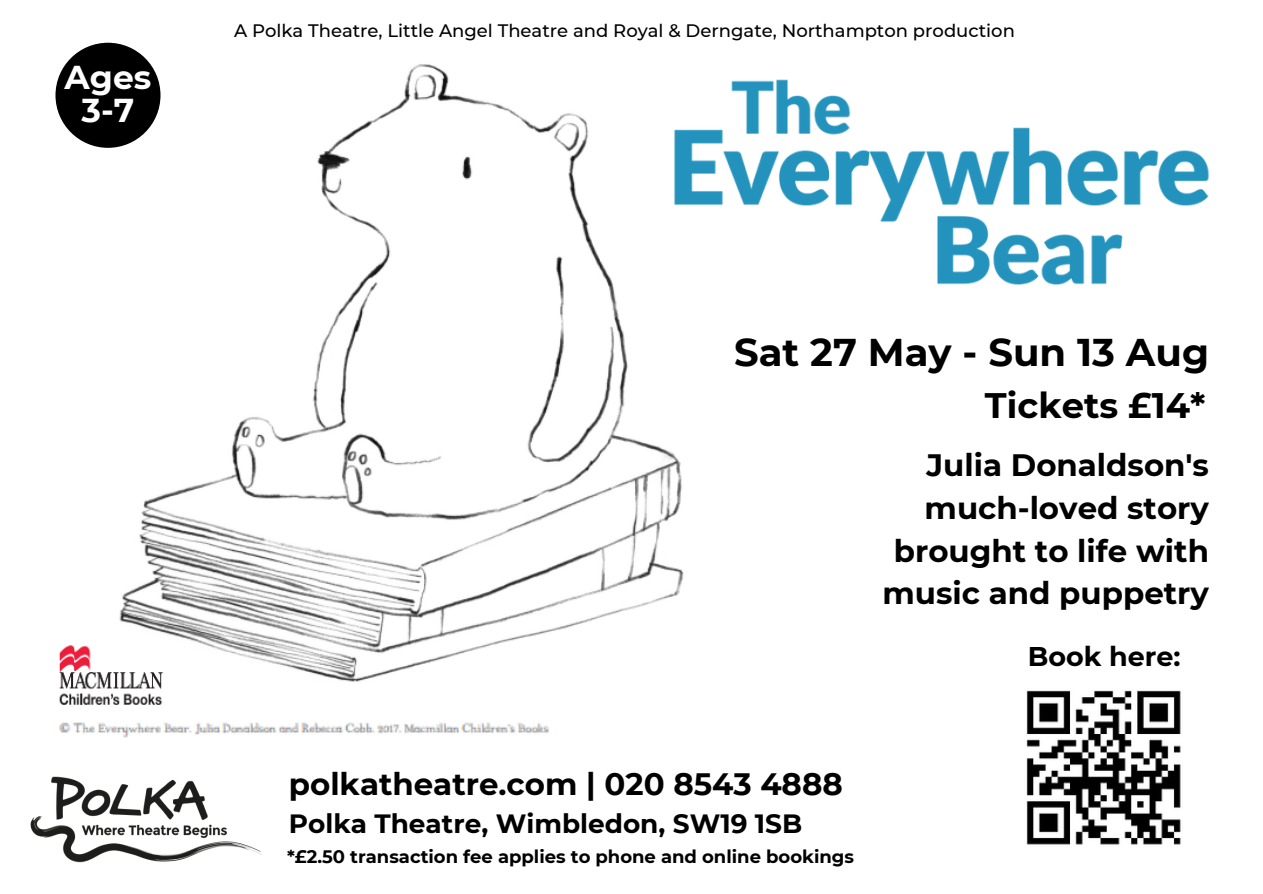
<style>
.page{position:relative;width:1263px;height:894px;background:#fff}
.page>*{position:absolute;margin:0;border:0;box-sizing:border-box;transform-origin:0 0}
.t1{font:700 38.55px "Montserrat";color:#000}
.t2{font:700 35.4px "Montserrat";color:#000}
.t3{font:700 33px/33.8px "Montserrat";color:#fff;text-align:center}
.t4{font:700 30.9px/42.8px "Montserrat";color:#000;text-align:right}
.t5{font:700 27px "Montserrat";color:#000}
.t6{font:700 26.4px "Montserrat";color:#000}
.t7{font:500 18px "Montserrat";color:#000}
.t8{font:700 18px "Montserrat";color:#000}
</style>
<div class="page">
<img style="left:30px;top:776px;width:232px;height:87px">
<img style="left:115px;top:43px;width:569px;height:639px">
<img style="left:620px;top:70px;width:589px;height:218px">
<div style="left:55px;top:43px;width:105px;height:105px;background:#000;border-radius:50%"></div>
<img style="left:1026px;top:690px;width:155px;height:155px">
<img style="left:59px;top:642px;width:128px;height:63px">
<img style="left:59px;top:722px;width:490px;height:16px">
<p class="t3" style="left:65px;top:60px;width:88px">Ages<br>3-7</p>
<h2 class="t7" style="left:234px;top:19px;width:782px">A Polka Theatre, Little Angel Theatre and Royal &amp; Derngate, Northampton production</h2>
<p class="t1" style="left:734px;top:329px;width:476px">Sat 27 May - Sun 13 Aug</p>
<p class="t2" style="left:985px;top:384px;width:222px">Tickets £14*</p>
<h3 class="t4" style="left:882px;top:443px;width:328px">Julia Donaldson's much-loved story brought to life with music and puppetry</h3>
<h3 class="t4" style="left:289px;top:762px;width:555px">polkatheatre.com | 020 8543 4888</h3>
<h2 class="t6" style="left:289px;top:807px;width:515px">Polka Theatre, Wimbledon, SW19 1SB</h2>
<p class="t8" style="left:287px;top:845px;width:568px">*£2.50 transaction fee applies to phone and online bookings</p>
<h1 class="t5" style="left:1028px;top:640px;width:154px">Book here:</h1>
</div>
